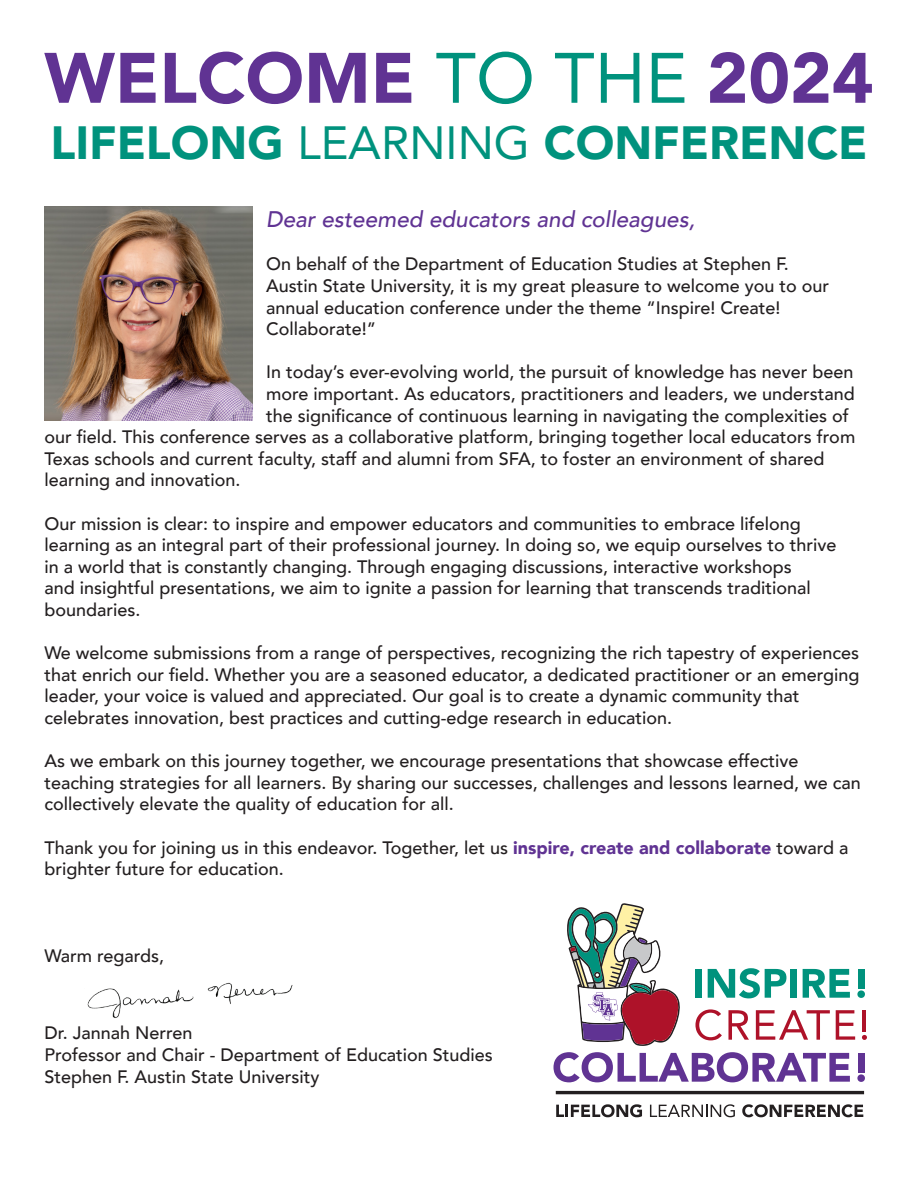
<style>
.page{position:relative;width:918px;height:1188px;background:#fff}
.page>*{position:absolute;margin:0;border:0;box-sizing:border-box;transform-origin:0 0}
.t1{font:900 70.5px "Avenir";color:#603393}
.t2{font:900 46.5px "Avenir";color:#00927d}
.t3{font:italic 500 22.5px "Avenir";color:#603393}
.t4{font:500 18px/21.6px "Avenir";color:#231f20}
.s1{font-weight:400;color:#00927d}
.s2{font-weight:400}
.s3{font-weight:900;color:#603393}
</style>
<div class="page">
<img style="left:44px;top:206px;width:209px;height:214px">
<img style="left:87px;top:982px;width:206px;height:36px">
<div style="left:695px;top:969px;width:7px;height:29px;background:#00927d"></div>
<svg style="left:708px;top:968px;width:78px;height:30px"></svg>
<div style="left:790px;top:969px;width:7px;height:29px;background:#00927d"></div>
<svg style="left:803px;top:969px;width:47px;height:29px"></svg>
<div style="left:858px;top:969px;width:6px;height:19px;background:#00927d"></div>
<svg style="left:857px;top:990px;width:8px;height:8px"></svg>
<svg style="left:695px;top:1009px;width:27px;height:31px"></svg>
<svg style="left:728px;top:1010px;width:21px;height:30px"></svg>
<svg style="left:756px;top:1010px;width:74px;height:30px"></svg>
<svg style="left:836px;top:1010px;width:19px;height:30px"></svg>
<svg style="left:862px;top:1035px;width:5px;height:5px"></svg>
<hr style="left:863px;top:1010px;width:3px;height:21px;background:#ae1229">
<svg style="left:553px;top:1052px;width:297px;height:30px"></svg>
<div style="left:858px;top:1053px;width:6px;height:19px;background:#603393"></div>
<svg style="left:857px;top:1074px;width:8px;height:8px"></svg>
<svg style="left:556px;top:1104px;width:86px;height:13px"></svg>
<svg style="left:650px;top:1104px;width:85px;height:13px"></svg>
<svg style="left:742px;top:1104px;width:121px;height:13px"></svg>
<svg style="left:556px;top:1091px;width:308px;height:3px"></svg>
<svg style="left:567px;top:903px;width:113px;height:143px"></svg>
<p class="t1" style="left:44px;top:18px;width:831px">WELCOME <span class="s1">TO THE</span> 2024</p>
<p class="t2" style="left:50px;top:103px;width:819px">LIFELONG <span class="s2">LEARNING</span> CONFERENCE</p>
<p class="t3" style="left:266px;top:206px;width:430px">Dear esteemed educators and colleagues,</p>
<p class="t4" style="left:266px;top:252px;width:524px">On behalf of the Department of Education Studies at Stephen F.</p>
<p class="t4" style="left:266px;top:274px;width:565px">Austin State University, it is my great pleasure to welcome you to our annual education conference under the theme “Inspire! Create!</p>
<p class="t4" style="left:266px;top:317px;width:112px">Collaborate!”</p>
<p class="t4" style="left:266px;top:360px;width:589px">In today’s ever-evolving world, the pursuit of knowledge has never been</p>
<p class="t4" style="left:266px;top:382px;width:590px">more important. As educators, practitioners and leaders, we understand</p>
<p class="t4" style="left:266px;top:403px;width:584px">the significance of continuous learning in navigating the complexities of</p>
<p class="t4" style="left:44px;top:425px;width:812px">our field. This conference serves as a collaborative platform, bringing together local educators from</p>
<p class="t4" style="left:44px;top:447px;width:782px">Texas schools and current faculty, staff and alumni from SFA, to foster an environment of shared</p>
<p class="t4" style="left:44px;top:468px;width:198px">learning and innovation.</p>
<p class="t4" style="left:44px;top:511px;width:794px">Our mission is clear: to inspire and empower educators and communities to embrace lifelong learning as an integral part of their professional journey. In doing so, we equip ourselves to thrive in a world that is constantly changing. Through engaging discussions, interactive workshops<br>and insightful presentations, we aim to ignite a passion for learning that transcends traditional boundaries.</p>
<p class="t4" style="left:44px;top:641px;width:816px">We welcome submissions from a range of perspectives, recognizing the rich tapestry of experiences that enrich our field. Whether you are a seasoned educator, a dedicated practitioner or an emerging leader, your voice is valued and appreciated. Our goal is to create a dynamic community that celebrates innovation, best practices and cutting-edge research in education.</p>
<p class="t4" style="left:44px;top:749px;width:818px">As we embark on this journey together, we encourage presentations that showcase effective teaching strategies for all learners. By sharing our successes, challenges and lessons learned, we can collectively elevate the quality of education for all.</p>
<p class="t4" style="left:44px;top:835px;width:806px">Thank you for joining us in this endeavor. Together, let us <span class="s3">inspire, create and collaborate</span> toward a brighter future for education.</p>
<p class="t4" style="left:44px;top:943px;width:121px">Warm regards,</p>
<p class="t4" style="left:44px;top:1021px;width:150px">Dr. Jannah Nerren</p>
<p class="t4" style="left:44px;top:1043px;width:450px">Professor and Chair - Department of Education Studies</p>
<p class="t4" style="left:44px;top:1065px;width:277px">Stephen F. Austin State University</p>
</div>
